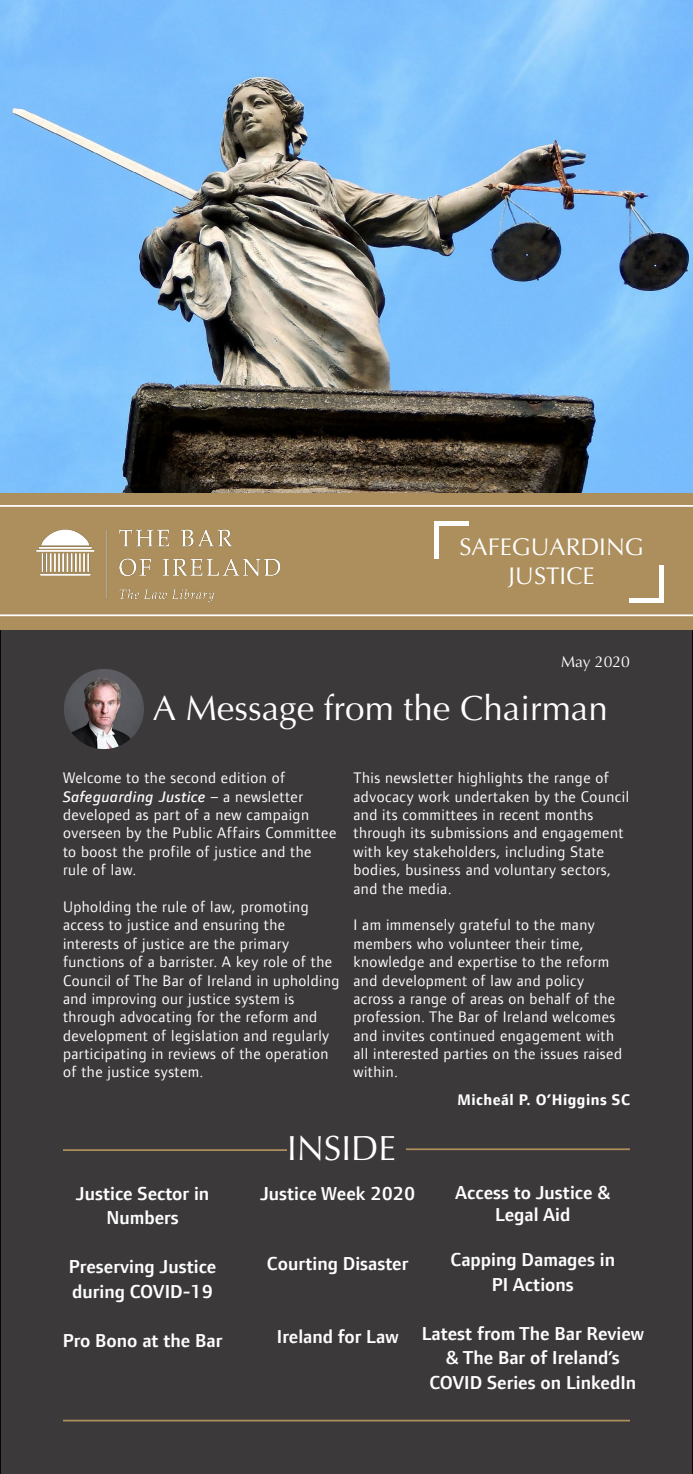
<style>
.page{position:relative;width:693px;height:1474px;background:#fff}
.page>*{position:absolute;margin:0;border:0;box-sizing:border-box;transform-origin:0 0}
.t1{font:35px "Optima";color:#fff}
.t2{font:24.15px/29.1px "Optima";color:#fff;text-align:center}
.t3{font:600 19.25px/24.5px "Foundry Form Sans OT2 W04";color:#fff;text-align:center}
.t4{font:15.75px/18.4px "Foundry Form Sans OT2 W04";letter-spacing:.03em;color:#fff}
.t5{font:15.75px "Foundry Form Sans OT2 W04 Med Ia";letter-spacing:.03em;color:#fff}
.t6{font:700 15.75px "Foundry Form Sans OT2 W04";letter-spacing:.03em;color:#fff}
.t7{font:15.75px "Optima";color:#fff}
.s1{font-family:"Foundry Form Sans OT2 W04"}
</style>
<div class="page">
<div style="left:0;top:630px;width:693px;height:844px;background:#3c393a"></div>
<img style="left:0;top:0;width:693px;height:494px">
<div style="left:0;top:494px;width:693px;height:136px;background:#ac8f5d"></div>
<svg style="left:0;top:505px;width:693px;height:111px"></svg>
<img style="left:30px;top:508px;width:250px;height:109px">
<hr style="left:434px;top:524px;width:4px;height:35px;background:#fff">
<hr style="left:434px;top:522px;width:35px;height:4px;background:#fff">
<hr style="left:660px;top:565px;width:4px;height:34px;background:#fff">
<hr style="left:629px;top:598px;width:35px;height:4px;background:#fff">
<hr style="left:63px;top:1149px;width:224px;height:2px;background:#ac8f5d">
<hr style="left:406px;top:1148px;width:224px;height:2px;background:#ac8f5d">
<hr style="left:63px;top:1419px;width:567px;height:2px;background:#ac8f5d">
<img style="left:64px;top:669px;width:80px;height:80px;border-radius:40px">
<h2 class="t2" style="left:459px;top:532px;width:186px">SAFEGUARDING<br>JUSTICE</h2>
<p class="t7" style="left:561px;top:653px;width:70px">May 2020</p>
<h1 class="t1" style="left:153px;top:688px;width:457px">A Message from the Chairman</h1>
<p class="t4" style="left:63px;top:769px;width:224px">Welcome to the second edition of</p>
<p class="t5" style="left:63px;top:787px;width:242px">Safeguarding Justice <span class="s1">– a newsletter</span></p>
<p class="t4" style="left:63px;top:805px;width:275px">developed as part of a new campaign overseen by the Public Affairs Committee to boost the profile of justice and the rule of law.</p>
<p class="t4" style="left:63px;top:897px;width:278px">Upholding the rule of law, promoting access to justice and ensuring the interests of justice are the primary functions of a barrister. A key role of the Council of The Bar of Ireland in upholding and improving our justice system is through advocating for the reform and development of legislation and regularly participating in reviews of the operation of the justice system.</p>
<p class="t4" style="left:354px;top:769px;width:277px">This newsletter highlights the range of advocacy work undertaken by the Council and its committees in recent months through its submissions and engagement with key stakeholders, including State bodies, business and voluntary sectors, and the media.</p>
<p class="t4" style="left:354px;top:916px;width:270px">I am immensely grateful to the many members who volunteer their time, knowledge and expertise to the reform and development of law and policy across a range of areas on behalf of the profession. The Bar of Ireland welcomes and invites continued engagement with all interested parties on the issues raised within.</p>
<p class="t6" style="left:457px;top:1089px;width:174px">Micheál P. O’Higgins SC</p>
<h1 class="t1" style="left:287px;top:1127px;width:110px">INSIDE</h1>
<p class="t3" style="left:76px;top:1181px;width:135px">Justice Sector in<br>Numbers</p>
<p class="t3" style="left:69px;top:1254px;width:149px;text-align:left">Preserving Justice during COVID-19</p>
<p class="t3" style="left:63px;top:1328px;width:161px">Pro Bono at the Bar</p>
<p class="t3" style="left:260px;top:1181px;width:157px">Justice Week 2020</p>
<p class="t3" style="left:267px;top:1251px;width:143px">Courting Disaster</p>
<p class="t3" style="left:277px;top:1324px;width:123px">Ireland for Law</p>
<p class="t3" style="left:455px;top:1182px;width:157px;line-height:21px">Access to Justice &amp;<br>Legal Aid</p>
<p class="t3" style="left:451px;top:1247px;width:166px">Capping Damages in<br>PI Actions</p>
<p class="t3" style="left:422px;top:1321px;width:224px">Latest from The Bar Review &amp; The Bar of Ireland’s<br>COVID Series on LinkedIn</p>
</div>
